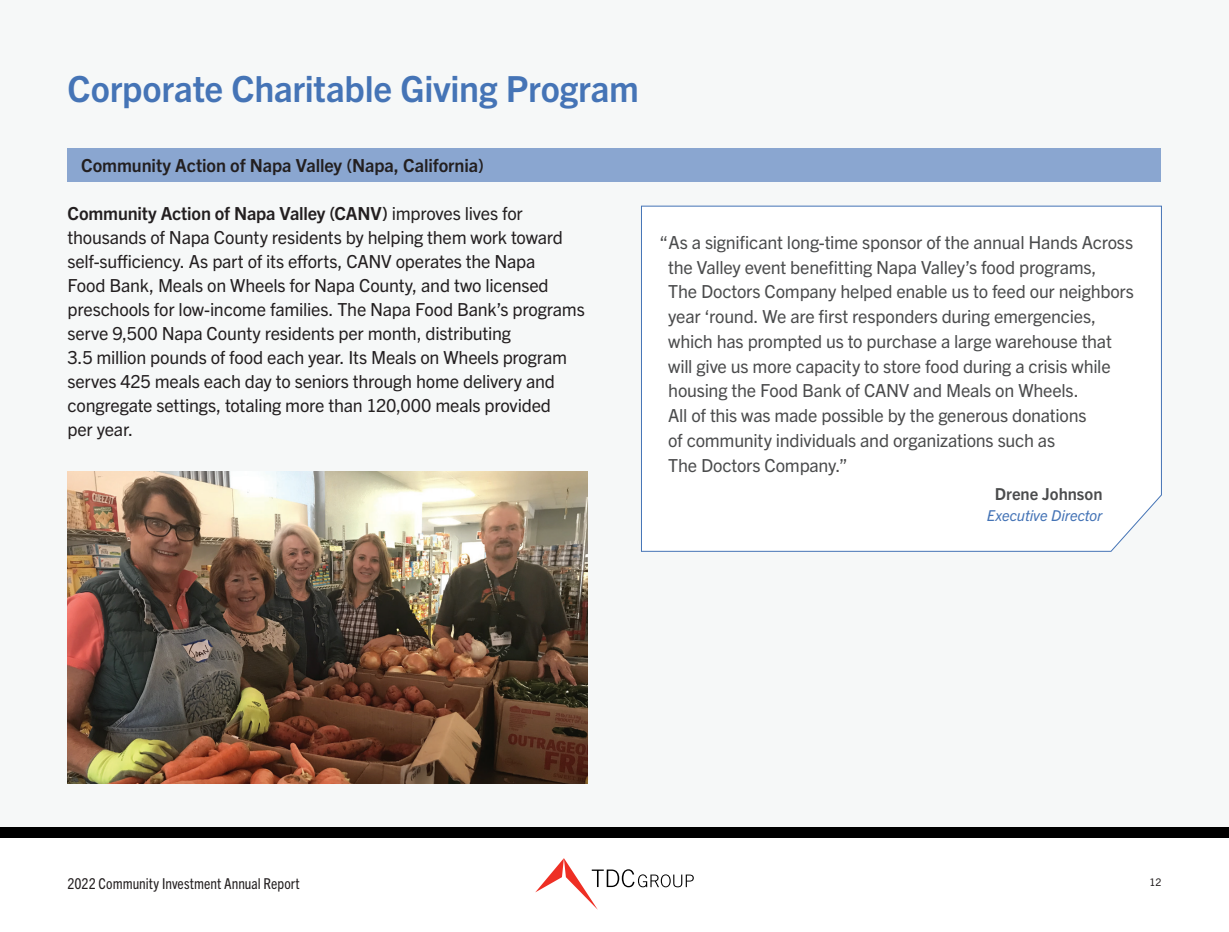
<style>
.page{position:relative;width:1229px;height:932px;background:#fff}
.page>*{position:absolute;margin:0;border:0;box-sizing:border-box;transform-origin:0 0}
.t1{font:700 36px "Trade Gothic Next LT Pro";letter-spacing:-.005em;color:#4574b6}
.t2{font:18px/24px "Trade Gothic Next LT Pro";letter-spacing:-.015em;color:#231f20}
.t3{font:18px/24.8px "Trade Gothic Next LT Pro";letter-spacing:-.015em;color:#4b4c4d}
.t4{font:700 18px "Trade Gothic Next LT Pro";letter-spacing:-.005em;color:#231f20}
.t5{font:700 16.5px "Trade Gothic Next LT Pro";color:#4b4c4d}
.t6{font:condensed 15px "Trade Gothic Next LT Pro";color:#231f20}
.t7{font:italic 15px "Trade Gothic Next LT Pro";letter-spacing:-.005em;color:#4574b6}
.t8{font:10.5px "Trade Gothic Next LT Pro";color:#231f20}
.s1{font-weight:700}
</style>
<div class="page">
<div style="left:0;top:0;width:1228px;height:826px;background:#f6f8f8"></div>
<div style="left:0;top:826px;width:1228px;height:11px;background:#000"></div>
<svg style="left:535px;top:858px;width:159px;height:51px"></svg>
<div style="left:68px;top:148px;width:1093px;height:34px;background:#8aa6d0"></div>
<img style="left:68px;top:471px;width:519px;height:312px">
<div style="left:641px;top:205px;width:521px;height:347px;background:#fff"></div>
<h1 class="t1" style="left:68px;top:64px;width:573px">Corporate Charitable Giving Program</h1>
<p class="t4" style="left:81px;top:152px;width:404px">Community Action of Napa Valley (Napa, California)</p>
<p class="t2" style="left:68px;top:200px;width:519px"><span class="s1">Community Action of Napa Valley (CANV)</span> improves lives for thousands of Napa County residents by helping them work toward self-sufficiency. As part of its efforts, CANV operates the Napa<br>Food Bank, Meals on Wheels for Napa County, and two licensed preschools for low-income families. The Napa Food Bank’s programs serve 9,500 Napa County residents per month, distributing<br>3.5 million pounds of food each year. Its Meals on Wheels program serves 425 meals each day to seniors through home delivery and congregate settings, totaling more than 120,000 meals provided<br>per year.</p>
<p class="t3" style="left:668px;top:229px;width:467px;text-indent:-9px">“As a significant long-time sponsor of the annual Hands Across the Valley event benefitting Napa Valley’s food programs,<br>The Doctors Company helped enable us to feed our neighbors year ‘round. We are first responders during emergencies, which has prompted us to purchase a large warehouse that will give us more capacity to store food during a crisis while housing the Food Bank of CANV and Meals on Wheels.<br>All of this was made possible by the generous donations<br>of community individuals and organizations such as<br>The Doctors Company.”</p>
<p class="t5" style="left:994px;top:482px;width:109px">Drene Johnson</p>
<p class="t7" style="left:986px;top:504px;width:117px">Executive Director</p>
<p class="t6" style="left:68px;top:873px;width:234px">2022 Community Investment Annual Report</p>
<p class="t8" style="left:1149px;top:874px;width:13px">12</p>
</div>
